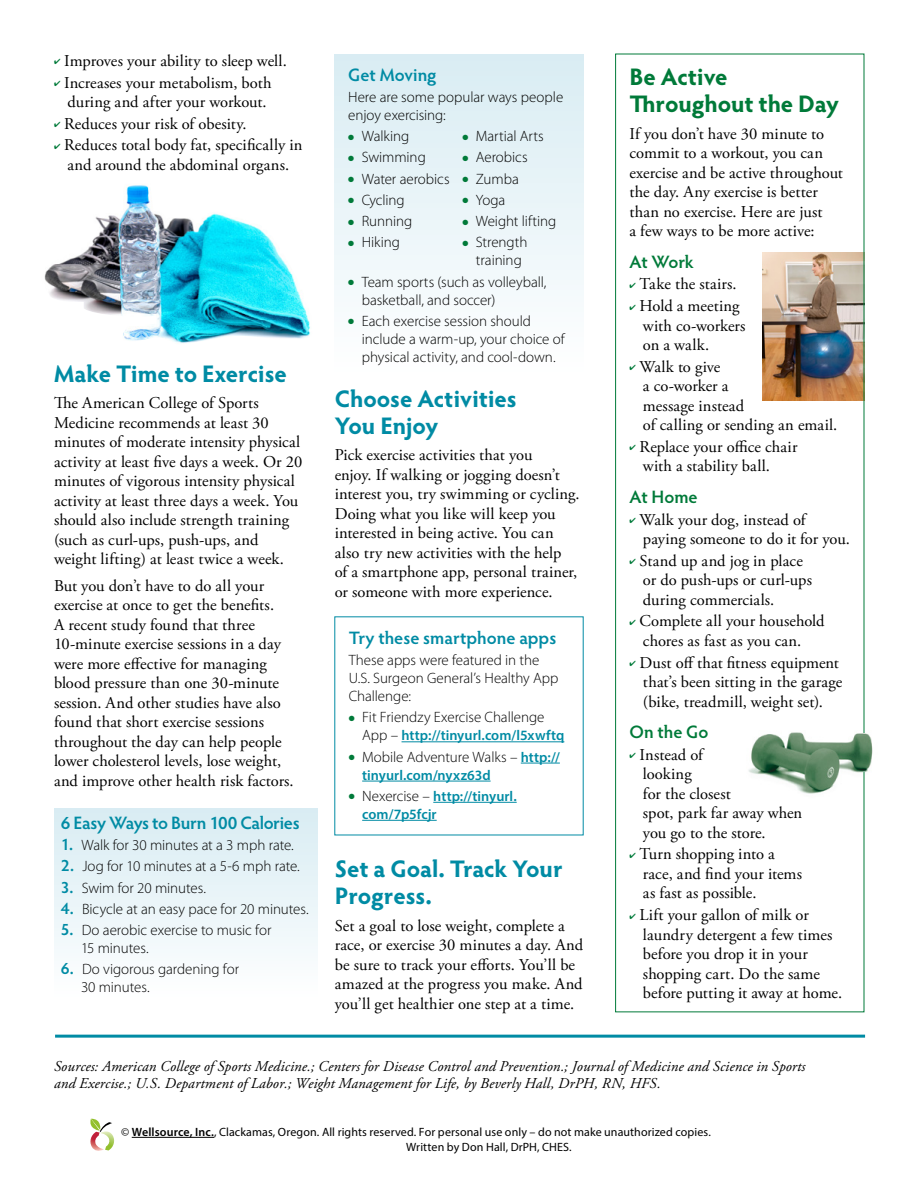
<style>
.page{position:relative;width:918px;height:1188px;background:#fff}
.page>*{position:absolute;margin:0;border:0;box-sizing:border-box;transform-origin:0 0}
.t1{font:700 24px/27px "Hypatia Sans Pro";color:#008ba4}
.t2{font:700 24px/27px "Hypatia Sans Pro";letter-spacing:-.005em;color:#007a39}
.t3{font:600 18px "Hypatia Sans Pro";letter-spacing:-.005em;color:#008ba4}
.t4{font:600 18px "Hypatia Sans Pro";letter-spacing:-.005em;color:#007a39}
.t5{font:16.5px/19.5px "Adobe Garamond Pro";letter-spacing:.005em;color:#000}
.t6{font:300 15px/18px "Myriad Pro";letter-spacing:-.005em;color:#000}
.t7{font:italic 15px/16.5px "Adobe Garamond Pro";letter-spacing:.005em;color:#000}
.t8{font:600 14.25px/18px "Myriad Pro";letter-spacing:.005em;color:#008ba4}
.t9{font:12px/15px "Myriad Pro";letter-spacing:.01em;color:#000}
.s1{color:#007a39}
.s2{font-family:"Hypatia Sans Pro";font-weight:600;font-size:16.5px;color:#008ba4}
.s3{font-weight:300;font-size:15px;color:#000}
.s4{font-weight:600;font-size:14.25px;color:#008ba4}
.s5{font-weight:600}
</style>
<div class="page">
<img style="left:762px;top:252px;width:100px;height:149px">
<div style="left:54px;top:809px;width:263px;height:190px;background:linear-gradient(to bottom,#d8ecf3,#fefeff)"></div>
<hr style="left:402px;top:742px;width:162px;height:1px;background:#008ba4">
<hr style="left:521px;top:763px;width:39px;height:1px;background:#008ba4">
<hr style="left:362px;top:781px;width:129px;height:1px;background:#008ba4">
<hr style="left:433px;top:802px;width:84px;height:1px;background:#008ba4">
<hr style="left:362px;top:820px;width:75px;height:1px;background:#008ba4">
<div style="left:335px;top:54px;width:248px;height:321px;background:linear-gradient(to bottom,#d8ecf3,#feffff)"></div>
<hr style="left:132px;top:1137px;width:82px;height:1px;background:#000">
<svg style="left:90px;top:1119px;width:25px;height:32px"></svg>
<hr style="left:55px;top:1035px;width:810px;height:3px;background:#008ba4">
<img style="left:44px;top:185px;width:266px;height:159px">
<img style="left:748px;top:713px;width:125px;height:89px">
<p class="t5" style="left:54px;top:52px;width:234px"><span class="s1">✔</span> Improves your ability to sleep well.</p>
<p class="t5" style="left:54px;top:73px;width:219px;text-align:center"><span class="s1">✔</span> Increases your metabolism, both during and after your workout.</p>
<p class="t5" style="left:54px;top:114px;width:194px"><span class="s1">✔</span> Reduces your risk of obesity.</p>
<p class="t5" style="left:54px;top:136px;width:250px;text-align:center"><span class="s1">✔</span> Reduces total body fat, specifically in and around the abdominal organs.</p>
<h1 class="t1" style="left:54px;top:359px;width:234px">Make Time to Exercise</h1>
<p class="t5" style="left:54px;top:394px;width:250px">The American College of Sports Medicine recommends at least 30 minutes of moderate intensity physical activity at least five days a week. Or 20 minutes of vigorous intensity physical activity at least three days a week. You should also include strength training (such as curl-ups, push-ups, and weight lifting) at least twice a week.</p>
<p class="t5" style="left:54px;top:576px;width:241px">But you don’t have to do all your exercise at once to get the benefits.<br>A recent study found that three 10-minute exercise sessions in a day were more effective for managing blood pressure than one 30-minute session. And other studies have also found that short exercise sessions throughout the day can help people lower cholesterol levels, lose weight, and improve other health risk factors.</p>
<p class="t3" style="left:61px;top:810px;width:240px">6 Easy Ways to Burn 100 Calories</p>
<p class="t6" style="left:61px;top:836px;width:235px"><span class="s2">1.</span> Walk for 30 minutes at a 3 mph rate.</p>
<p class="t6" style="left:61px;top:857px;width:241px"><span class="s2">2.</span> Jog for 10 minutes at a 5-6 mph rate.</p>
<p class="t6" style="left:61px;top:878px;width:147px"><span class="s2">3.</span> Swim for 20 minutes.</p>
<p class="t6" style="left:61px;top:900px;width:250px"><span class="s2">4.</span> Bicycle at an easy pace for 20 minutes.</p>
<p class="t6" style="left:81px;top:921px;width:192px;text-indent:-20px"><span class="s2">5.</span> Do aerobic exercise to music for<br>15 minutes.</p>
<p class="t6" style="left:81px;top:960px;width:160px;text-indent:-20px"><span class="s2">6.</span> Do vigorous gardening for<br>30 minutes.</p>
<p class="t3" style="left:348px;top:62px;width:90px">Get Moving</p>
<p class="t6" style="left:348px;top:88px;width:217px">Here are some popular ways people enjoy exercising:</p>
<p class="t6" style="left:348px;top:127px;width:62px"><span class="s1">●</span> Walking</p>
<p class="t6" style="left:348px;top:148px;width:79px"><span class="s1">●</span> Swimming</p>
<p class="t6" style="left:348px;top:170px;width:103px"><span class="s1">●</span> Water aerobics</p>
<p class="t6" style="left:348px;top:191px;width:58px"><span class="s1">●</span> Cycling</p>
<p class="t6" style="left:348px;top:212px;width:65px"><span class="s1">●</span> Running</p>
<p class="t6" style="left:348px;top:233px;width:53px"><span class="s1">●</span> Hiking</p>
<p class="t6" style="left:462px;top:127px;width:83px"><span class="s1">●</span> Martial Arts</p>
<p class="t6" style="left:462px;top:148px;width:67px"><span class="s1">●</span> Aerobics</p>
<p class="t6" style="left:462px;top:170px;width:58px"><span class="s1">●</span> Zumba</p>
<p class="t6" style="left:462px;top:191px;width:45px"><span class="s1">●</span> Yoga</p>
<p class="t6" style="left:462px;top:212px;width:95px"><span class="s1">●</span> Weight lifting</p>
<p class="t6" style="left:462px;top:233px;width:67px;text-align:center"><span class="s1">●</span> Strength training</p>
<p class="t6" style="left:362px;top:272px;width:186px;text-indent:-14px"><span class="s1">●</span> Team sports (such as volleyball, basketball, and soccer)</p>
<p class="t6" style="left:362px;top:312px;width:204px;text-indent:-14px"><span class="s1">●</span> Each exercise session should include a warm-up, your choice of physical activity, and cool-down.</p>
<h1 class="t1" style="left:335px;top:384px;width:183px">Choose Activities<br>You Enjoy</h1>
<p class="t5" style="left:335px;top:446px;width:246px">Pick exercise activities that you<br>enjoy. If walking or jogging doesn’t interest you, try swimming or cycling.<br>Doing what you like will keep you interested in being active. You can also try new activities with the help<br>of a smartphone app, personal trainer, or someone with more experience.</p>
<p class="t3" style="left:349px;top:625px;width:209px">Try these smartphone apps</p>
<p class="t6" style="left:349px;top:651px;width:211px">These apps were featured in the<br>U.S. Surgeon General’s Healthy App<br>Challenge:</p>
<p class="t6" style="left:349px;top:708px;width:197px"><span class="s1">●</span> Fit Friendzy Exercise Challenge</p>
<p class="t8" style="left:362px;top:726px;width:204px"><span class="s3">App –</span> http://tinyurl.com/l5xwftq</p>
<p class="t6" style="left:349px;top:747px;width:213px"><span class="s1">●</span> Mobile Adventure Walks – <span class="s4">http://</span></p>
<p class="t8" style="left:362px;top:765px;width:130px">tinyurl.com/nyxz63d</p>
<p class="t8" style="left:362px;top:787px;width:156px;text-indent:-13px"><span class="s1">●</span> <span class="s3">Nexercise –</span> http://tinyurl. com/7p5fcjr</p>
<h1 class="t1" style="left:335px;top:854px;width:229px">Set a Goal. Track Your<br>Progress.</h1>
<p class="t5" style="left:335px;top:916px;width:250px">Set a goal to lose weight, complete a race, or exercise 30 minutes a day. And be sure to track your efforts. You’ll be amazed at the progress you make. And you’ll get healthier one step at a time.</p>
<h1 class="t2" style="left:629px;top:63px;width:211px">Be Active<br>Throughout the Day</h1>
<p class="t5" style="left:629px;top:124px;width:215px">If you don’t have 30 minute to commit to a workout, you can exercise and be active throughout the day. Any exercise is better than no exercise. Here are just<br>a few ways to be more active:</p>
<p class="t4" style="left:629px;top:249px;width:66px">At Work</p>
<p class="t5" style="left:629px;top:275px;width:109px"><span class="s1">✔</span> Take the stairs.</p>
<p class="t5" style="left:643px;top:297px;width:104px;text-indent:-13px"><span class="s1">✔</span> Hold a meeting with co‑workers on a walk.</p>
<p class="t5" style="left:643px;top:357px;width:196px;text-indent:-13px"><span class="s1">✔</span> Walk to give<br>a co-worker a<br>message instead<br>of calling or sending an email.</p>
<p class="t5" style="left:643px;top:437px;width:156px;text-indent:-13px"><span class="s1">✔</span> Replace your office chair with a stability ball.</p>
<p class="t4" style="left:629px;top:484px;width:70px">At Home</p>
<p class="t5" style="left:643px;top:510px;width:209px;text-indent:-13px"><span class="s1">✔</span> Walk your dog, instead of paying someone to do it for you.</p>
<p class="t5" style="left:643px;top:551px;width:171px;text-indent:-13px"><span class="s1">✔</span> Stand up and jog in place or do push-ups or curl-ups during commercials.</p>
<p class="t5" style="left:629px;top:612px;width:197px;text-align:center"><span class="s1">✔</span> Complete all your household chores as fast as you can.</p>
<p class="t5" style="left:643px;top:653px;width:201px;text-indent:-13px"><span class="s1">✔</span> Dust off that fitness equipment that’s been sitting in the garage (bike, treadmill, weight set).</p>
<p class="t4" style="left:629px;top:719px;width:80px">On the Go</p>
<p class="t5" style="left:643px;top:745px;width:161px;text-indent:-13px"><span class="s1">✔</span> Instead of<br>looking<br>for the closest<br>spot, park far away when you go to the store.</p>
<p class="t5" style="left:643px;top:845px;width:161px;text-indent:-13px"><span class="s1">✔</span> Turn shopping into a race, and find your items as fast as possible.</p>
<p class="t5" style="left:643px;top:906px;width:201px;text-indent:-13px"><span class="s1">✔</span> Lift your gallon of milk or laundry detergent a few times before you drop it in your shopping cart. Do the same before putting it away at home.</p>
<p class="t7" style="left:54px;top:1059px;width:753px">Sources: American College of Sports Medicine.; Centers for Disease Control and Prevention.; Journal of Medicine and Science in Sports and Exercise.; U.S. Department of Labor.; Weight Management for Life, by Beverly Hall, DrPH, RN, HFS.</p>
<p class="t9" style="left:406px;top:1124px;width:306px;text-indent:-285px">© <span class="s5">Wellsource, Inc.</span>, Clackamas, Oregon. All rights reserved. For personal use only – do not make unauthorized copies.<br>Written by Don Hall, DrPH, CHES.</p>
</div>
